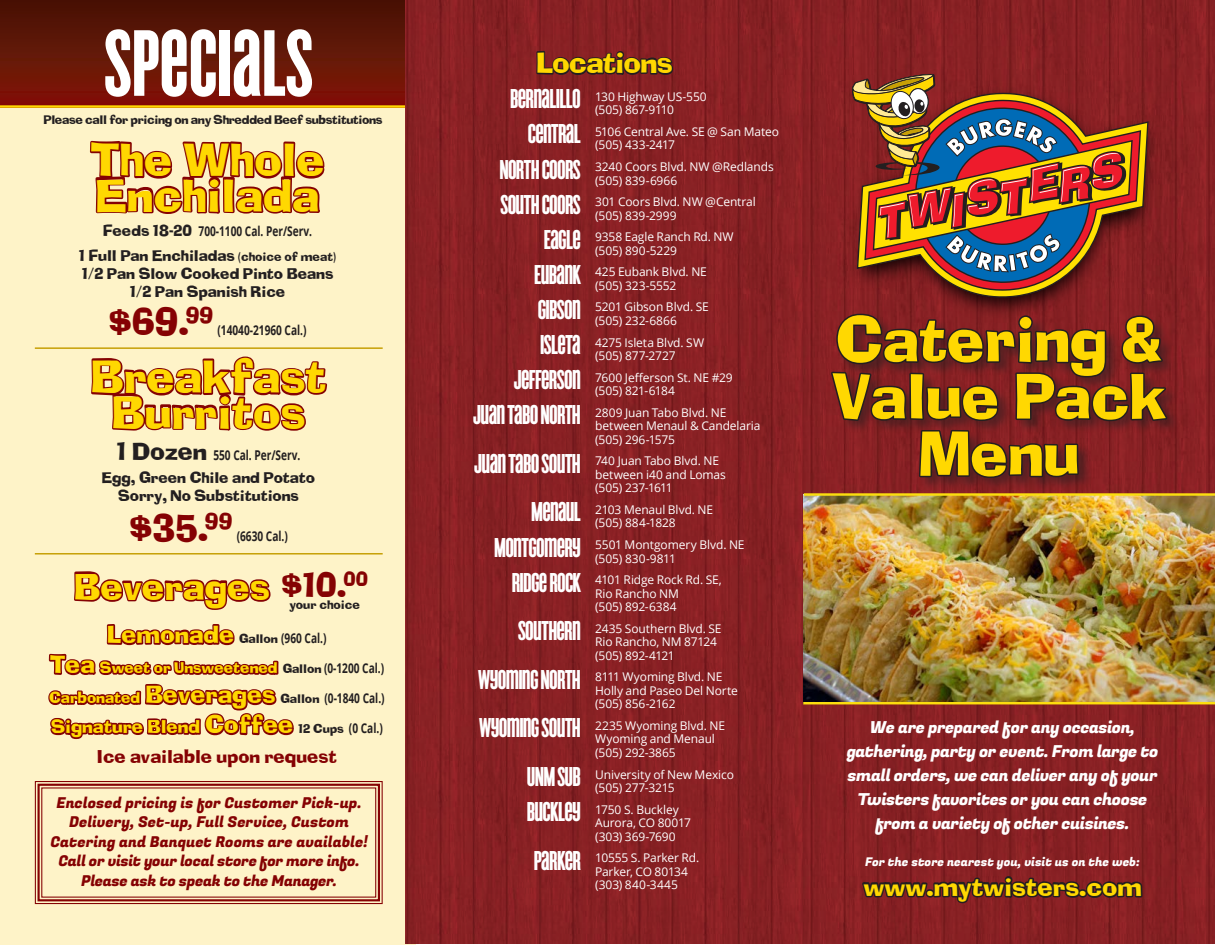
<style>
.page{position:relative;width:1215px;height:945px;background:#fff}
.page>*{position:absolute;margin:0;border:0;box-sizing:border-box;transform-origin:0 0}
.t1{font:98.4px "Cyclone Background";color:#fff}
.t2{font:60px/57px "Ad Lib";color:#ffd801;text-align:center}
.t3{font:45.15px/35.2px "Ad Lib";color:#ffd801}
.t4{font:36.15px "Ad Lib";color:#ffd801}
.t5{font:36px "Ad Lib";color:#850203}
.t6{font:33px "Ad Lib";color:#850203}
.t7{font:28.5px "Cyclone Background";letter-spacing:-.025em;color:#fff}
.t8{font:28.5px "Ad Lib";letter-spacing:-.025em;color:#ffd801}
.t9{font:24.75px "Ad Lib";color:#ffd801}
.t10{font:18px/30px "Ad Lib";color:#850203;text-align:center}
.t11{font:16.5px/24px "Fugaz One";letter-spacing:-.025em;color:#fff;text-align:center}
.t12{font:15px/18px "Ad Lib";color:#231f20;text-align:center}
.t13{font:15px/19.5px "Fugaz One";color:#850203;text-align:center}
.t14{font:15px/19.5px "Fugaz One";letter-spacing:-.02em;color:#850203;text-align:center}
.t15{font:15px "Ad Lib";color:#ffd801}
.t16{font:700 13.5px "Open Sans";color:#231f20;scale:.75 1}
.t17{font:12px/13.5px "Open Sans";letter-spacing:-.01em;color:#fff}
.t18{font:12px "Ad Lib";letter-spacing:-.025em;color:#231f20}
.t19{font:12px "Fugaz One";color:#fff}
.t20{font:12px "Ad Lib";color:#231f20}
.s1{font-family:"Ad Lib";font-weight:400;font-size:15px}
.s2{font-size:12px}
.s3{font-family:"Ad Lib";font-weight:400;font-size:24px}
.s4{font-family:"Ad Lib";font-weight:400;font-size:24px;color:#ffd801}
.s5{font-family:"Ad Lib";font-weight:400;font-size:12px}
.s6{font-size:24px}
.s7{font-size:12px;color:#231f20}
.s8{font-family:"Open Sans";font-weight:700;font-size:13.5px;color:#231f20}
.s9{font-family:"Ad Lib";font-weight:400;font-size:15px;color:#ffd801}
.s10{color:#ffd801}
.s11{font-size:24px;color:#ffd801}
</style>
<div class="page">
<div style="left:0;top:0;width:416px;height:945px;background:#fef3c8"></div>
<div style="left:0;top:0;width:405px;height:108px;background:linear-gradient(to bottom,#451605,#831407)"></div>
<hr style="left:0;top:105px;width:405px;height:3px;background:#ffd801">
<img style="left:405px;top:0;width:398px;height:943px">
<img style="left:803px;top:0;width:412px;height:943px">
<img style="left:804px;top:496px;width:411px;height:206px">
<hr style="left:804px;top:493px;width:411px;height:3px;background:#fbde0f">
<hr style="left:803px;top:702px;width:412px;height:2px;background:#fbde0f">
<svg style="left:851px;top:874px;width:293px;height:70px;background:#752022"></svg>
<div style="left:830px;top:312px;width:351px;height:180px;background:#231f20;opacity:.5"></div>
<svg style="left:829px;top:312px;width:343px;height:168px;background:#621f21"></svg>
<svg style="left:535px;top:49px;width:140px;height:110px;background:#7c2023"></svg>
<svg style="left:89px;top:140px;width:236px;height:74px"></svg>
<svg style="left:91px;top:356px;width:236px;height:75px"></svg>
<hr style="left:35px;top:347px;width:348px;height:2px;background:#c7a006">
<hr style="left:35px;top:553px;width:348px;height:2px;background:#c7a006">
<img style="left:831px;top:79px;width:324px;height:244px">
<svg style="left:856px;top:92px;width:293px;height:206px;background:#84361b"></svg>
<svg style="left:864px;top:99px;width:278px;height:192px;background:#9a3c1d"></svg>
<svg style="left:851px;top:73px;width:282px;height:211px;background:#8f553f"></svg>
<svg style="left:34px;top:571px;width:349px;height:334px"></svg>
<div style="left:38px;top:784px;width:342px;height:117px;border:2px solid #850203"></div>
<p class="t1" style="left:104px;top:9px;width:210px">SPECIALS</p>
<p class="t18" style="left:43px;top:115px;width:341px">Please call for pricing on any Shredded Beef substitutions</p>
<p class="t3" style="left:90px;top:147px;width:236px">The Whole<br>Enchilada</p>
<p class="t16" style="left:103px;top:222px;width:280px"><span class="s1">Feeds 18-20</span> 700-1100 Cal. Per/Serv.</p>
<p class="t12" style="left:79px;top:248px;width:259px">1 Full Pan Enchiladas <span class="s2">(choice of meat)<br></span>1/2 Pan Slow Cooked Pinto Beans<br>1/2 Pan Spanish Rice</p>
<p class="t5" style="left:108px;top:307px;width:106px">$69.<sup>99</sup></p>
<p class="t16" style="left:218px;top:321px;width:120px">(14040-21960 Cal.)</p>
<p class="t3" style="left:91px;top:364px;width:237px;text-align:center">Breakfast<br>Burritos</p>
<p class="t16" style="left:117px;top:446px;width:247px"><span class="s3">1 Dozen</span> 550 Cal. Per/Serv.</p>
<p class="t12" style="left:102px;top:470px;width:215px">Egg, Green Chile and Potato<br>Sorry, No Substitutions</p>
<p class="t5" style="left:129px;top:513px;width:105px">$35.<sup>99</sup></p>
<p class="t16" style="left:237px;top:527px;width:70px">(6630 Cal.)</p>
<p class="t4" style="left:74px;top:571px;width:197px">Beverages</p>
<p class="t6" style="left:281px;top:571px;width:88px">$10.<sup>00</sup></p>
<p class="t20" style="left:289px;top:599px;width:72px">your choice</p>
<p class="t16" style="left:107px;top:629px;width:294px"><span class="s4">Lemonade</span> <span class="s5">Gallon</span> (960 Cal.)</p>
<p class="t15" style="left:50px;top:661px;width:336px"><span class="s6">Tea</span> Sweet or Unsweetened <span class="s7">Gallon</span> <span class="s8">(0-1200 Cal.)</span></p>
<p class="t16" style="left:49px;top:689px;width:449px"><span class="s9">Carbonated</span> <span class="s4">Beverages</span> <span class="s5">Gallon</span> (0-1840 Cal.)</p>
<p class="t10" style="left:51px;top:714px;width:333px"><span class="s10">Signature Blend</span> <span class="s11">Coffee</span> <span class="s7">12 Cups</span> <span class="s8">(0 Cal.)<br></span>Ice available upon request</p>
<p class="t13" style="left:50px;top:793px;width:319px">Enclosed pricing is for Customer Pick-up.<br>Delivery, Set-up, Full Service, Custom<br>Catering and Banquet Rooms are available!</p>
<p class="t14" style="left:58px;top:852px;width:303px">Call or visit your local store for more info.<br>Please ask to speak to the Manager.</p>
<p class="t8" style="left:536px;top:51px;width:138px">Locations</p>
<p class="t7" style="left:510px;top:83px;width:72px">BERNALILLO</p>
<p class="t17" style="left:595px;top:89px;width:113px">130 Highway US-550 (505) 867-9110</p>
<p class="t7" style="left:528px;top:118px;width:55px">CENTRAL</p>
<p class="t17" style="left:595px;top:125px;width:185px">5106 Central Ave. SE @ San Mateo (505) 433-2417</p>
<p class="t7" style="left:499px;top:153px;width:83px">NORTH COORS</p>
<p class="t17" style="left:595px;top:160px;width:180px">3240 Coors Blvd. NW @Redlands (505) 839-6966</p>
<p class="t7" style="left:500px;top:189px;width:82px">SOUTH COORS</p>
<p class="t17" style="left:595px;top:195px;width:162px">301 Coors Blvd. NW @Central (505) 839-2999</p>
<p class="t7" style="left:544px;top:224px;width:39px">EAGLE</p>
<p class="t17" style="left:595px;top:230px;width:140px">9358 Eagle Ranch Rd. NW (505) 890-5229</p>
<p class="t7" style="left:534px;top:259px;width:48px">EUBANK</p>
<p class="t17" style="left:595px;top:265px;width:113px">425 Eubank Blvd. NE (505) 323-5552</p>
<p class="t7" style="left:538px;top:294px;width:45px">GIBSON</p>
<p class="t17" style="left:595px;top:300px;width:115px">5201 Gibson Blvd. SE (505) 232-6866</p>
<p class="t7" style="left:540px;top:329px;width:42px">ISLETA</p>
<p class="t17" style="left:595px;top:335px;width:110px">4275 Isleta Blvd. SW (505) 877-2727</p>
<p class="t7" style="left:514px;top:364px;width:69px">JEFFERSON</p>
<p class="t17" style="left:595px;top:370px;width:139px">7600 Jefferson St. NE #29 (505) 821-6184</p>
<p class="t7" style="left:473px;top:399px;width:109px">JUAN TABO NORTH</p>
<p class="t17" style="left:595px;top:405px;width:167px">2809 Juan Tabo Blvd. NE between Menaul &amp; Candelaria (505) 296-1575</p>
<p class="t7" style="left:474px;top:448px;width:108px">JUAN TABO SOUTH</p>
<p class="t17" style="left:595px;top:454px;width:132px">740 Juan Tabo Blvd. NE between i40 and Lomas (505) 237-1611</p>
<p class="t7" style="left:531px;top:496px;width:51px">MENAUL</p>
<p class="t17" style="left:595px;top:503px;width:120px">2103 Menaul Blvd. NE (505) 884-1828</p>
<p class="t7" style="left:494px;top:531px;width:88px">MONTGOMERY</p>
<p class="t17" style="left:595px;top:538px;width:151px">5501 Montgomery Blvd. NE (505) 830-9811</p>
<p class="t7" style="left:512px;top:567px;width:71px">RIDGE ROCK</p>
<p class="t17" style="left:595px;top:573px;width:128px">4101 Ridge Rock Rd. SE,<br>Rio Rancho NM<br>(505) 892-6384</p>
<p class="t7" style="left:518px;top:615px;width:64px">SOUTHERN</p>
<p class="t17" style="left:595px;top:621px;width:128px">2435 Southern Blvd. SE<br>Rio Rancho, NM 87124 (505) 892-4121</p>
<p class="t7" style="left:478px;top:664px;width:104px">WYOMING NORTH</p>
<p class="t17" style="left:595px;top:670px;width:144px">8111 Wyoming Blvd. NE<br>Holly and Paseo Del Norte (505) 856-2162</p>
<p class="t7" style="left:479px;top:712px;width:103px">WYOMING SOUTH</p>
<p class="t17" style="left:595px;top:719px;width:131px">2235 Wyoming Blvd. NE<br>Wyoming and Menaul (505) 292-3865</p>
<p class="t7" style="left:527px;top:761px;width:55px">UNM SUB</p>
<p class="t17" style="left:595px;top:767px;width:140px">University of New Mexico (505) 277-3215</p>
<p class="t7" style="left:527px;top:796px;width:56px">BUCKLEY</p>
<p class="t17" style="left:595px;top:802px;width:97px">1750 S. Buckley<br>Aurora, CO 80017 (303) 369-7690</p>
<p class="t7" style="left:534px;top:845px;width:49px">PARKER</p>
<p class="t17" style="left:595px;top:851px;width:106px">10555 S. Parker Rd.<br>Parker, CO 80134 (303) 840-3445</p>
<p class="t2" style="left:836px;top:317px;width:328px">Catering &amp;</p>
<p class="t2" style="left:832px;top:374px;width:336px">Value Pack<br>Menu</p>
<p class="t11" style="left:847px;top:716px;width:313px">We are prepared for any occasion, gathering, party or event. From large to small orders, we can deliver any of your Twisters favorites or you can choose from a variety of other cuisines.</p>
<p class="t19" style="left:865px;top:854px;width:276px">For the store nearest you, visit us on the web:</p>
<p class="t9" style="left:863px;top:876px;width:280px">www.mytwisters.com</p>
</div>
